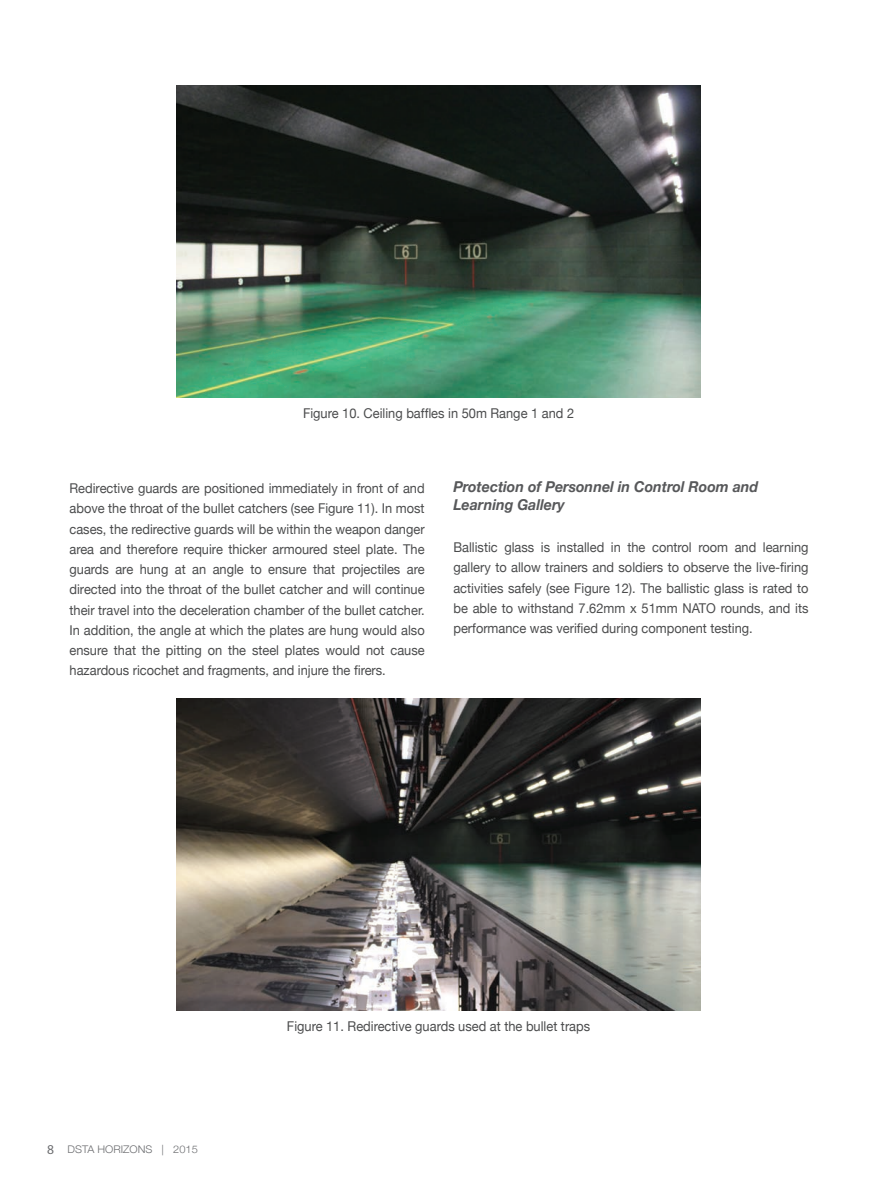
<style>
.page{position:relative;width:894px;height:1192px;background:#fff}
.page>*{position:absolute;margin:0;border:0;box-sizing:border-box;transform-origin:0 0}
.t1{font:italic 700 15px/18px "Helvetica Neue";color:#57585a;scale:.95 1}
.t2{font:13.5px/20.2px "Helvetica Neue";color:#4b4c4d;text-align:justify;scale:.95 1}
.t3{font:300 10.5px "Helvetica Neue";color:#6c6d70;scale:1.05 1}
.s1{font-family:"Myriad Pro";font-weight:400;font-size:13.5px}
</style>
<div class="page">
<img style="left:176px;top:698px;width:525px;height:312px">
<img style="left:176px;top:85px;width:525px;height:313px">
<p class="t2" style="left:303px;top:403px;width:287px">Figure 10. Ceiling baffles in 50m Range 1 and 2</p>
<p class="t2" style="left:69px;top:478px;width:375px">Redirective guards are positioned immediately in front of and above the throat of the bullet catchers (see Figure 11). In most cases, the redirective guards will be within the weapon danger area and therefore require thicker armoured steel plate. The guards are hung at an angle to ensure that projectiles are directed into the throat of the bullet catcher and will continue their travel into the deceleration chamber of the bullet catcher.<br>In addition, the angle at which the plates are hung would also ensure that the pitting on the steel plates would not cause hazardous ricochet and fragments, and injure the firers.</p>
<p class="t1" style="left:453px;top:477px;width:322px">Protection of Personnel in Control Room and<br>Learning Gallery</p>
<p class="t2" style="left:453px;top:537px;width:375px">Ballistic glass is installed in the control room and learning gallery to allow trainers and soldiers to observe the live-firing activities safely (see Figure 12). The ballistic glass is rated to be able to withstand 7.62mm x 51mm NATO rounds, and its performance was verified during component testing.</p>
<p class="t3" style="left:47px;top:1143px;width:145px"><span class="s1">8</span> DSTA HORIZONS | 2015</p>
<p class="t2" style="left:287px;top:1015px;width:321px">Figure 11. Redirective guards used at the bullet traps</p>
</div>
